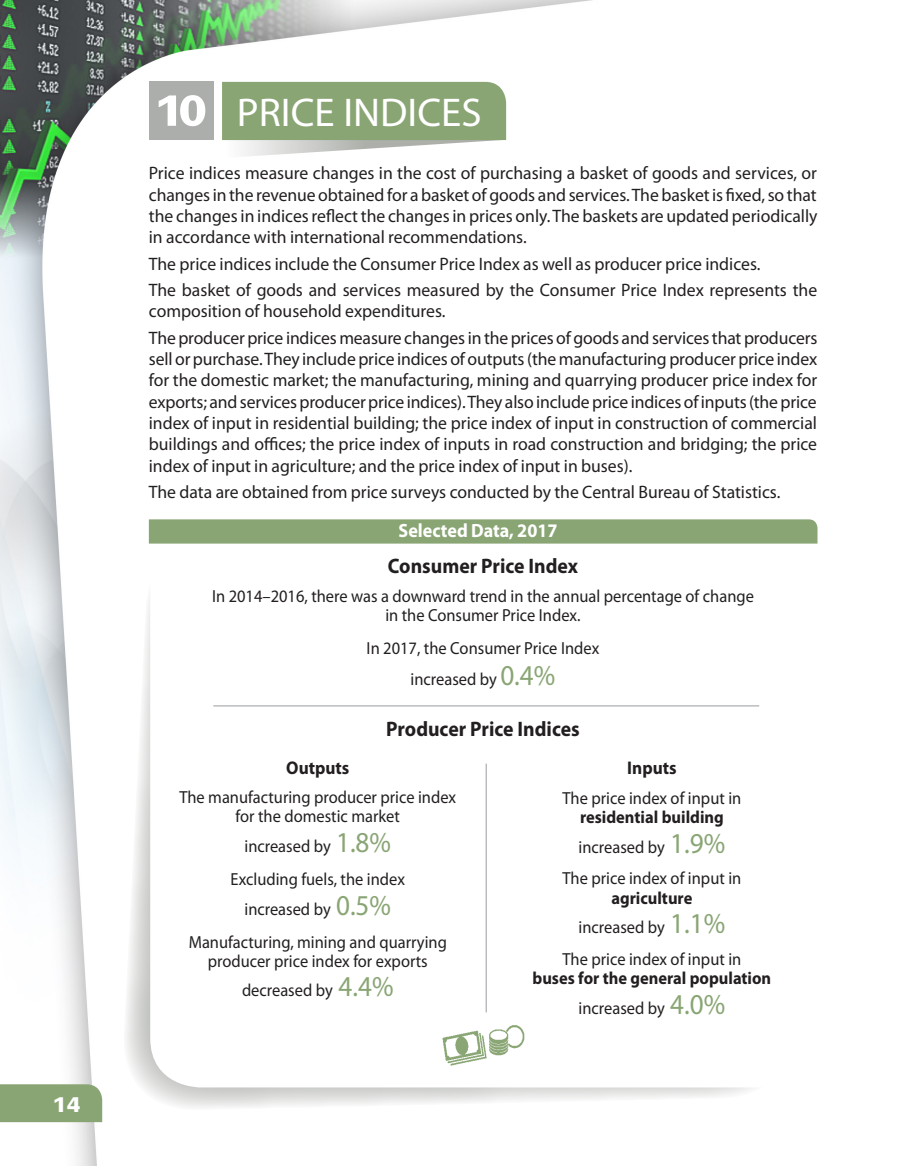
<style>
.page{position:relative;width:918px;height:1166px;background:#fff}
.page>*{position:absolute;margin:0;border:0;box-sizing:border-box;transform-origin:0 0}
.מספר_פרק{font:700 54.25px "Fb Oxford";color:#fff}
.שם_פרק{font:40.25px "Myriad Pro";color:#fff}
.t1{font:700 26.25px "Fb Oxford";color:#fff}
.כותרת_ENG{font:700 21px "Myriad Pro";color:#231f20;scale:.94 1}
.נתונים_נבחרים{font:700 19.25px "Myriad Pro";color:#fff;scale:.94 1}
.כותרת_ENG-2{font:700 18.38px "Myriad Pro";color:#231f20;scale:.94 1}
.שוטף_אוקסופרד_ENG{font:18.03px/21.3px "Myriad Pro";color:#231f20;text-align:justify}
.t2{font:17.5px/19.2px "Myriad Pro";color:#231f20;text-align:center;scale:.94 1}
.t3{font:700 17.5px/29.8px "Myriad Pro";color:#231f20;text-align:center;scale:.94 1}
.s1{font-size:28.88px;color:#89a574}
.s2{font-weight:700}
.s3{font-weight:400}
.s4{font-weight:400;font-size:28.88px;color:#89a574}
</style>
<div class="page">
<img style="left:0;top:0;width:818px;height:1166px">
<div style="left:0;top:1084px;width:102px;height:38px;background:#89a574"></div>
<svg style="left:222px;top:82px;width:284px;height:76px;background:#9fb58f"></svg>
<div style="left:149px;top:82px;width:64px;height:58px;background:#acaeab"></div>
<svg style="left:124px;top:521px;width:667px;height:591px"></svg>
<div style="left:150px;top:519px;width:667px;height:568px;background:#fff;border-radius:50px"></div>
<div style="left:149px;top:519px;width:668px;height:24px;background:#89a574"></div>
<img style="left:442px;top:1025px;width:83px;height:41px">
<hr style="left:486px;top:764px;width:1px;height:248px;background:#9fa0a4">
<hr style="left:213px;top:705px;width:546px;height:1px;background:#9fa0a4">
<h3 class="t1" style="left:52px;top:1094px;width:30px">14</h3>
<h1 class="מספר_פרק" style="left:154px;top:88px;width:55px">10</h1>
<h1 class="שם_פרק" style="left:237px;top:88px;width:246px">PRICE INDICES</h1>
<p class="שוטף_אוקסופרד_ENG" style="left:149px;top:162px;width:670px">Price indices measure changes in the cost of purchasing a basket of goods and services, or changes in the revenue obtained for a basket of goods and services. The basket is fixed, so that the changes in indices reflect the changes in prices only. The baskets are updated periodically in accordance with international recommendations.</p>
<p class="שוטף_אוקסופרד_ENG" style="left:149px;top:253px;width:613px">The price indices include the Consumer Price Index as well as producer price indices.</p>
<p class="שוטף_אוקסופרד_ENG" style="left:149px;top:279px;width:670px">The basket of goods and services measured by the Consumer Price Index represents the composition of household expenditures.</p>
<p class="שוטף_אוקסופרד_ENG" style="left:149px;top:327px;width:670px">The producer price indices measure changes in the prices of goods and services that producers sell or purchase. They include price indices of outputs (the manufacturing producer price index for the domestic market; the manufacturing, mining and quarrying producer price index for exports; and services producer price indices). They also include price indices of inputs (the price index of input in residential building; the price index of input in construction of commercial buildings and offices; the price index of inputs in road construction and bridging; the price index of input in agriculture; and the price index of input in buses).</p>
<p class="שוטף_אוקסופרד_ENG" style="left:149px;top:481px;width:633px">The data are obtained from price surveys conducted by the Central Bureau of Statistics.</p>
<h2 class="נתונים_נבחרים" style="left:398px;top:518px;width:171px">Selected Data, 2017</h2>
<p class="כותרת_ENG" style="left:388px;top:552px;width:204px">Consumer Price Index</p>
<p class="t2" style="left:212px;top:586px;width:578px">In 2014–2016, there was a downward trend in the annual percentage of change in the Consumer Price Index.</p>
<p class="t2" style="left:366px;top:638px;width:249px">In 2017, the Consumer Price Index</p>
<p class="t2" style="left:410px;top:669px;width:155px">increased by <span class="s1">0.4%</span></p>
<p class="כותרת_ENG" style="left:386px;top:716px;width:207px">Producer Price Indices</p>
<p class="כותרת_ENG-2" style="left:286px;top:755px;width:69px">Outputs</p>
<p class="t2" style="left:179px;top:787px;width:296px">The manufacturing producer price index for the domestic market</p>
<p class="t2" style="left:244px;top:836px;width:157px">increased by <span class="s1">1.8%</span></p>
<p class="t2" style="left:231px;top:864px;width:187px;line-height:29.8px">Excluding fuels, the index increased by <span class="s1">0.5%</span></p>
<p class="t2" style="left:189px;top:932px;width:276px">Manufacturing, mining and quarrying producer price index for exports</p>
<p class="t2" style="left:242px;top:980px;width:163px">decreased by <span class="s1">4.4%</span></p>
<p class="כותרת_ENG-2" style="left:627px;top:756px;width:54px">Inputs</p>
<p class="t2" style="left:562px;top:788px;width:192px">The price index of input in <span class="s2">residential building</span></p>
<p class="t2" style="left:578px;top:837px;width:157px">increased by <span class="s1">1.9%</span></p>
<p class="t2" style="left:562px;top:868px;width:192px">The price index of input in</p>
<p class="t3" style="left:578px;top:882px;width:157px">agriculture <span class="s3">increased by</span> <span class="s4">1.1%</span></p>
<p class="t3" style="left:532px;top:949px;width:255px;line-height:19.2px"><span class="s3">The price index of input in<br></span>buses for the general population</p>
<p class="t2" style="left:578px;top:998px;width:157px">increased by <span class="s1">4.0%</span></p>
</div>
